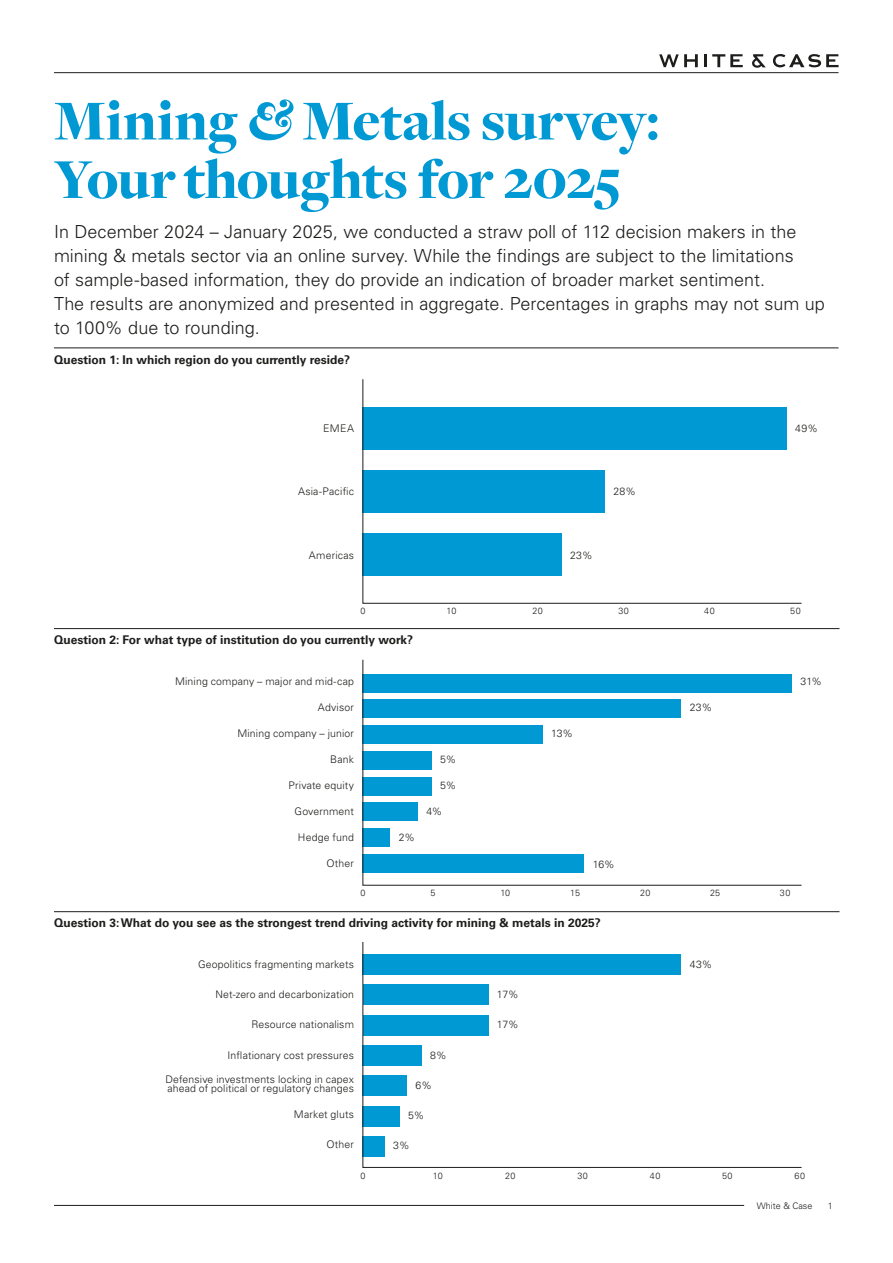
<style>
.page{position:relative;width:893px;height:1263px;background:#fff}
.page>*{position:absolute;margin:0;border:0;box-sizing:border-box;transform-origin:0 0}
.t1{font:900 58.5px/58.5px "Freight Disp Pro";letter-spacing:-.01em;color:#0099d4}
.t2{font:300 18px/24px "Univers LT Pro 45";color:#1d1d1b}
.t3{font:700 12px "Univers LT Pro 65";color:#1d1d1b}
.t4{font:300 10.5px/9px "Univers LT Pro 45";letter-spacing:.015em;color:#1d1d1b}
.t5{font:300 9px "Univers LT Pro 45";letter-spacing:.02em;color:#1d1d1b}
.t6{font:300 9px "Univers LT Pro 45";color:#1d1d1b}
.s1{font-style:italic}
</style>
<div class="page">
<hr style="left:54px;top:911px;width:785px;height:1px;background:#1d1d1b">
<hr style="left:54px;top:628px;width:785px;height:1px;background:#1d1d1b">
<hr style="left:54px;top:348px;width:784px;height:1px;background:#1d1d1b">
<hr style="left:54px;top:1205px;width:690px;height:1px;background:#1d1d1b">
<svg style="left:752px;top:54px;width:14px;height:14px"></svg>
<svg style="left:659px;top:54px;width:39px;height:13px"></svg>
<svg style="left:704px;top:54px;width:39px;height:13px"></svg>
<svg style="left:773px;top:54px;width:65px;height:13px"></svg>
<hr style="left:54px;top:72px;width:784px;height:1px;background:#1d1d1b">
<svg style="left:362px;top:379px;width:440px;height:225px"></svg>
<svg style="left:362px;top:659px;width:440px;height:227px"></svg>
<svg style="left:362px;top:942px;width:440px;height:226px"></svg>
<h1 class="t1" style="left:54px;top:91px;width:607px">Mining <span class="s1">&amp;</span> Metals survey:<br>Your thoughts for 2025</h1>
<p class="t2" style="left:54px;top:220px;width:772px">In December 2024 – January 2025, we conducted a straw poll of 112 decision makers in the mining &amp; metals sector via an online survey. While the findings are subject to the limitations<br>of sample-based information, they do provide an indication of broader market sentiment.<br>The results are anonymized and presented in aggregate. Percentages in graphs may not sum up to 100% due to rounding.</p>
<p class="t3" style="left:54px;top:352px;width:298px">Question 1: In which region do you currently reside?</p>
<p class="t4" style="left:323px;top:423px;width:32px">EMEA</p>
<p class="t4" style="left:795px;top:423px;width:24px">49%</p>
<p class="t4" style="left:298px;top:487px;width:57px">Asia-Pacific</p>
<p class="t4" style="left:613px;top:487px;width:24px">28%</p>
<p class="t4" style="left:309px;top:551px;width:47px">Americas</p>
<p class="t4" style="left:570px;top:551px;width:24px">23%</p>
<p class="t5" style="left:361px;top:606px;width:7px">0</p>
<p class="t5" style="left:446px;top:606px;width:11px">10</p>
<p class="t5" style="left:532px;top:606px;width:12px">20</p>
<p class="t5" style="left:618px;top:606px;width:12px">30</p>
<p class="t5" style="left:704px;top:606px;width:12px">40</p>
<p class="t5" style="left:790px;top:606px;width:12px">50</p>
<p class="t3" style="left:54px;top:633px;width:361px">Question 2: For what type of institution do you currently work?</p>
<p class="t4" style="left:175px;top:677px;width:180px">Mining company – major and mid-cap</p>
<p class="t4" style="left:318px;top:703px;width:38px">Advisor</p>
<p class="t4" style="left:237px;top:729px;width:118px">Mining company – junior</p>
<p class="t4" style="left:330px;top:755px;width:25px">Bank</p>
<p class="t4" style="left:288px;top:781px;width:67px">Private equity</p>
<p class="t4" style="left:295px;top:807px;width:61px">Government</p>
<p class="t4" style="left:298px;top:833px;width:58px">Hedge fund</p>
<p class="t4" style="left:326px;top:859px;width:29px">Other</p>
<p class="t4" style="left:399px;top:833px;width:18px">2%</p>
<p class="t4" style="left:440px;top:755px;width:18px">5%</p>
<p class="t4" style="left:440px;top:781px;width:18px">5%</p>
<p class="t4" style="left:426px;top:807px;width:17px">4%</p>
<p class="t4" style="left:551px;top:729px;width:23px">13%</p>
<p class="t4" style="left:593px;top:859px;width:24px">16%</p>
<p class="t4" style="left:690px;top:703px;width:24px">23%</p>
<p class="t5" style="left:361px;top:888px;width:7px">0</p>
<p class="t5" style="left:430px;top:888px;width:7px">5</p>
<p class="t5" style="left:500px;top:888px;width:11px">10</p>
<p class="t5" style="left:570px;top:888px;width:11px">15</p>
<p class="t5" style="left:640px;top:888px;width:12px">20</p>
<p class="t5" style="left:710px;top:888px;width:12px">25</p>
<p class="t5" style="left:780px;top:888px;width:12px">30</p>
<p class="t3" style="left:54px;top:916px;width:548px">Question 3: What do you see as the strongest trend driving activity for mining &amp; metals in 2025?</p>
<p class="t4" style="left:800px;top:677px;width:23px">31%</p>
<p class="t4" style="left:198px;top:960px;width:157px">Geopolitics fragmenting markets</p>
<p class="t4" style="left:215px;top:990px;width:140px">Net-zero and decarbonization</p>
<p class="t4" style="left:251px;top:1020px;width:104px">Resource nationalism</p>
<p class="t4" style="left:228px;top:1050px;width:128px">Inflationary cost pressures</p>
<p class="t4" style="left:165px;top:1074px;width:190px">Defensive investments locking in capex ahead of political or regulatory changes</p>
<p class="t4" style="left:294px;top:1109px;width:62px">Market gluts</p>
<p class="t4" style="left:326px;top:1139px;width:29px">Other</p>
<p class="t4" style="left:430px;top:1050px;width:18px">8%</p>
<p class="t4" style="left:415px;top:1081px;width:18px">6%</p>
<p class="t4" style="left:408px;top:1111px;width:18px">5%</p>
<p class="t4" style="left:393px;top:1141px;width:18px">3%</p>
<p class="t4" style="left:497px;top:990px;width:23px">17%</p>
<p class="t4" style="left:497px;top:1020px;width:23px">17%</p>
<p class="t4" style="left:690px;top:960px;width:24px">43%</p>
<p class="t5" style="left:361px;top:1170px;width:7px">0</p>
<p class="t5" style="left:433px;top:1170px;width:11px">10</p>
<p class="t5" style="left:505px;top:1170px;width:12px">20</p>
<p class="t5" style="left:578px;top:1170px;width:12px">30</p>
<p class="t5" style="left:650px;top:1170px;width:12px">40</p>
<p class="t5" style="left:722px;top:1170px;width:12px">50</p>
<p class="t5" style="left:794px;top:1170px;width:12px">60</p>
<p class="t6" style="left:757px;top:1200px;width:57px">White &amp; Case</p>
<p class="t5" style="left:828px;top:1200px;width:7px">1</p>
</div>
